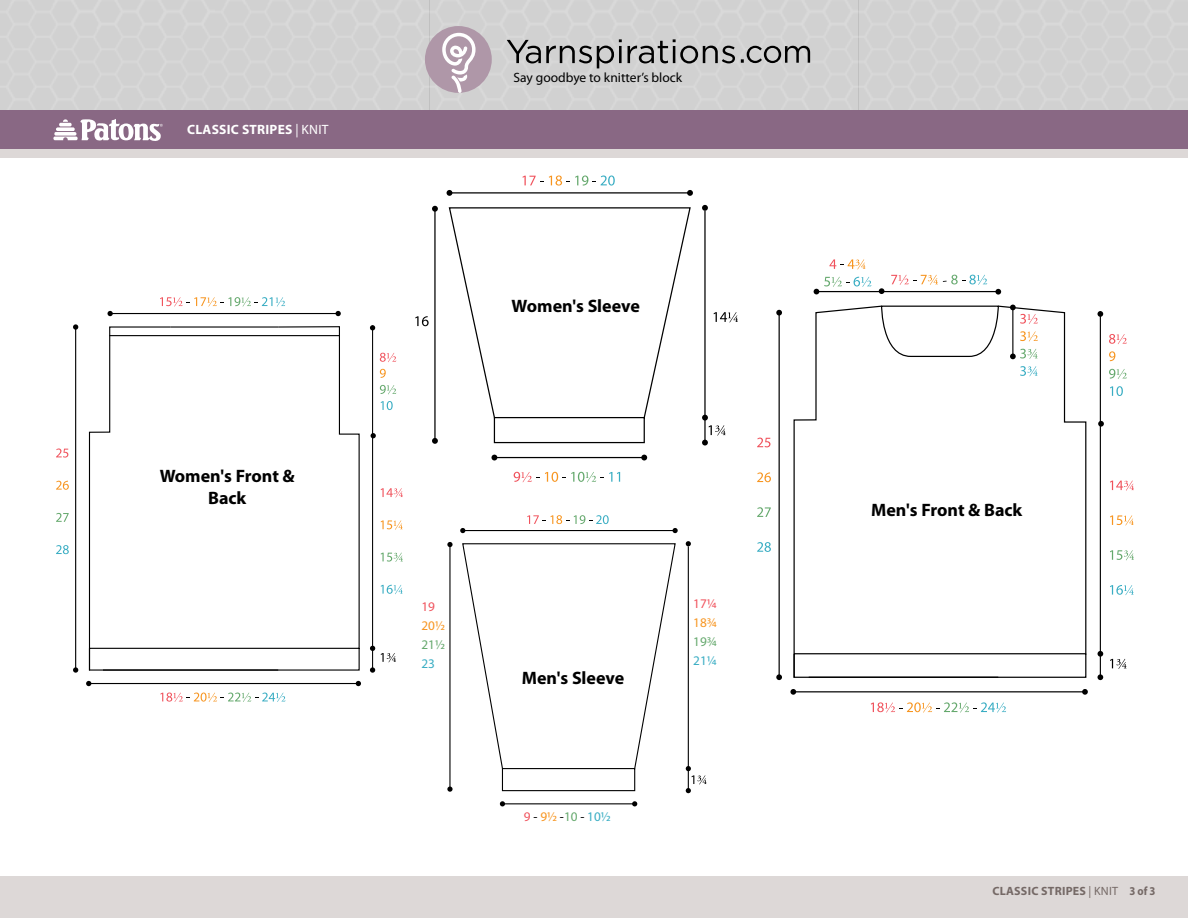
<style>
.page{position:relative;width:1188px;height:918px;background:#fff}
.page>*{position:absolute;margin:0;border:0;box-sizing:border-box;transform-origin:0 0}
.t1{font:700 18px/21.6px "Myriad Pro";color:#000;text-align:center}
.t2{font:13.5px "Myriad Pro";color:#000}
.t3{font:700 13.5px "Myriad Pro";letter-spacing:.02em;color:#fff}
.t4{font:13.2px "Myriad Pro";color:#000}
.t5{font:13.2px "Myriad Pro";color:#f79520}
.t6{font:13.2px "Myriad Pro";color:#64a86c}
.t7{font:13.2px "Myriad Pro";color:#f0525c}
.t8{font:13.2px "Myriad Pro";color:#39adc3}
.t9{font:700 12px "Myriad Pro";letter-spacing:.02em;color:#756966}
.s1{font-weight:400}
.s2{color:#f0525c}
.s3{color:#f79520}
.s4{color:#64a86c}
.s5{color:#39adc3}
</style>
<div class="page">
<div style="left:1px;top:1px;width:1187px;height:110px;background:#d1d1d1"></div>
<div style="left:0;top:111px;width:1188px;height:38px;background:#896884"></div>
<div style="left:425px;top:26px;width:67px;height:67px;background:#af97a8;border-radius:50%"></div>
<svg style="left:442px;top:33px;width:34px;height:60px"></svg>
<svg style="left:53px;top:119px;width:110px;height:22px"></svg>
<div style="left:0;top:149px;width:1187px;height:769px;background:#ddd8d7"></div>
<div style="left:0;top:158px;width:1188px;height:717px;background:#fff"></div>
<svg style="left:507px;top:39px;width:228px;height:29px;background:#a7a7a7"></svg>
<svg style="left:741px;top:46px;width:69px;height:17px"></svg>
<hr style="left:372px;top:326px;width:1px;height:344px;background:#000">
<hr style="left:75px;top:326px;width:1px;height:344px;background:#000">
<hr style="left:110px;top:313px;width:228px;height:1px;background:#000">
<svg style="left:73px;top:324px;width:5px;height:6px"></svg>
<svg style="left:73px;top:667px;width:5px;height:6px"></svg>
<svg style="left:370px;top:667px;width:5px;height:6px"></svg>
<svg style="left:371px;top:433px;width:5px;height:5px"></svg>
<svg style="left:336px;top:311px;width:5px;height:5px"></svg>
<svg style="left:108px;top:311px;width:5px;height:5px"></svg>
<svg style="left:56px;top:449px;width:12px;height:9px"></svg>
<svg style="left:56px;top:481px;width:13px;height:9px"></svg>
<svg style="left:56px;top:513px;width:13px;height:9px"></svg>
<svg style="left:56px;top:545px;width:13px;height:9px"></svg>
<svg style="left:160px;top:693px;width:126px;height:9px"></svg>
<svg style="left:160px;top:297px;width:125px;height:10px"></svg>
<svg style="left:380px;top:353px;width:16px;height:9px"></svg>
<svg style="left:380px;top:369px;width:6px;height:9px"></svg>
<svg style="left:380px;top:385px;width:16px;height:9px"></svg>
<svg style="left:381px;top:401px;width:12px;height:9px"></svg>
<hr style="left:89px;top:683px;width:269px;height:1px;background:#000">
<svg style="left:356px;top:681px;width:5px;height:5px"></svg>
<svg style="left:86px;top:681px;width:5px;height:5px"></svg>
<svg style="left:381px;top:488px;width:22px;height:10px"></svg>
<svg style="left:381px;top:520px;width:22px;height:10px"></svg>
<svg style="left:381px;top:553px;width:22px;height:9px"></svg>
<svg style="left:381px;top:585px;width:22px;height:9px"></svg>
<svg style="left:370px;top:646px;width:5px;height:5px"></svg>
<svg style="left:381px;top:653px;width:15px;height:9px"></svg>
<svg style="left:88px;top:326px;width:272px;height:345px"></svg>
<svg style="left:370px;top:325px;width:5px;height:5px"></svg>
<hr style="left:170px;top:326px;width:108px;height:2px;background:#000">
<hr style="left:109px;top:335px;width:230px;height:1px;background:#000">
<hr style="left:704px;top:211px;width:2px;height:232px;background:#000">
<hr style="left:434px;top:209px;width:2px;height:232px;background:#000">
<hr style="left:449px;top:192px;width:241px;height:2px;background:#000">
<svg style="left:432px;top:206px;width:6px;height:6px"></svg>
<svg style="left:432px;top:438px;width:6px;height:6px"></svg>
<svg style="left:687px;top:190px;width:6px;height:6px"></svg>
<svg style="left:447px;top:190px;width:5px;height:6px"></svg>
<svg style="left:415px;top:316px;width:14px;height:10px"></svg>
<svg style="left:514px;top:472px;width:106px;height:10px"></svg>
<svg style="left:523px;top:176px;width:92px;height:10px"></svg>
<svg style="left:714px;top:312px;width:24px;height:11px"></svg>
<hr style="left:494px;top:457px;width:150px;height:1px;background:#000">
<svg style="left:641px;top:455px;width:6px;height:6px"></svg>
<svg style="left:491px;top:455px;width:6px;height:6px"></svg>
<svg style="left:702px;top:415px;width:24px;height:31px"></svg>
<svg style="left:702px;top:205px;width:6px;height:6px"></svg>
<svg style="left:448px;top:207px;width:243px;height:237px"></svg>
<hr style="left:1100px;top:311px;width:1px;height:366px;background:#000">
<hr style="left:779px;top:312px;width:1px;height:365px;background:#000">
<hr style="left:816px;top:291px;width:182px;height:1px;background:#000">
<svg style="left:776px;top:310px;width:6px;height:6px"></svg>
<svg style="left:776px;top:674px;width:6px;height:6px"></svg>
<svg style="left:1098px;top:674px;width:5px;height:6px"></svg>
<svg style="left:1098px;top:421px;width:6px;height:6px"></svg>
<svg style="left:995px;top:289px;width:6px;height:6px"></svg>
<svg style="left:879px;top:288px;width:5px;height:6px"></svg>
<svg style="left:757px;top:438px;width:13px;height:9px"></svg>
<svg style="left:757px;top:472px;width:14px;height:10px"></svg>
<svg style="left:757px;top:507px;width:14px;height:10px"></svg>
<svg style="left:757px;top:542px;width:14px;height:10px"></svg>
<svg style="left:871px;top:702px;width:135px;height:11px"></svg>
<svg style="left:891px;top:275px;width:96px;height:10px"></svg>
<svg style="left:829px;top:259px;width:36px;height:10px"></svg>
<svg style="left:814px;top:277px;width:57px;height:17px"></svg>
<svg style="left:1109px;top:334px;width:18px;height:10px"></svg>
<svg style="left:1109px;top:351px;width:6px;height:10px"></svg>
<svg style="left:1109px;top:369px;width:18px;height:10px"></svg>
<svg style="left:1110px;top:386px;width:13px;height:10px"></svg>
<hr style="left:793px;top:691px;width:292px;height:1px;background:#000">
<svg style="left:1082px;top:689px;width:6px;height:6px"></svg>
<svg style="left:790px;top:689px;width:6px;height:6px"></svg>
<svg style="left:1110px;top:481px;width:24px;height:10px"></svg>
<svg style="left:1110px;top:515px;width:24px;height:11px"></svg>
<svg style="left:1110px;top:550px;width:24px;height:10px"></svg>
<svg style="left:1110px;top:585px;width:24px;height:10px"></svg>
<svg style="left:1098px;top:651px;width:5px;height:6px"></svg>
<svg style="left:1110px;top:659px;width:17px;height:10px"></svg>
<svg style="left:793px;top:305px;width:294px;height:373px"></svg>
<svg style="left:1098px;top:311px;width:5px;height:6px"></svg>
<svg style="left:1010px;top:305px;width:28px;height:19px"></svg>
<svg style="left:1010px;top:349px;width:28px;height:10px"></svg>
<svg style="left:880px;top:306px;width:120px;height:52px"></svg>
<hr style="left:1012px;top:307px;width:1px;height:49px;background:#000">
<hr style="left:688px;top:546px;width:1px;height:245px;background:#000">
<hr style="left:449px;top:545px;width:2px;height:244px;background:#000">
<hr style="left:463px;top:530px;width:212px;height:1px;background:#000">
<svg style="left:447px;top:542px;width:6px;height:5px"></svg>
<svg style="left:447px;top:787px;width:6px;height:5px"></svg>
<svg style="left:673px;top:528px;width:5px;height:5px"></svg>
<svg style="left:460px;top:528px;width:5px;height:5px"></svg>
<svg style="left:527px;top:515px;width:82px;height:9px"></svg>
<hr style="left:502px;top:803px;width:133px;height:1px;background:#000">
<svg style="left:632px;top:801px;width:5px;height:5px"></svg>
<svg style="left:500px;top:801px;width:5px;height:5px"></svg>
<svg style="left:686px;top:766px;width:21px;height:27px"></svg>
<svg style="left:686px;top:541px;width:5px;height:5px"></svg>
<svg style="left:462px;top:543px;width:214px;height:249px"></svg>
<p class="t3" style="left:187px;top:120px;width:143px">CLASSIC STRIPES <span class="s1">| KNIT</span></p>
<p class="t1" style="left:160px;top:465px;width:137px">Women's Front &amp;<br>Back</p>
<p class="t2" style="left:513px;top:69px;width:170px">Say goodbye to knitter’s block</p>
<p class="t1" style="left:512px;top:295px;width:130px">Women's Sleeve</p>
<p class="t7" style="left:422px;top:598px;width:15px">19</p>
<p class="t5" style="left:422px;top:617px;width:25px">20½</p>
<p class="t6" style="left:422px;top:636px;width:25px">21½</p>
<p class="t8" style="left:422px;top:655px;width:15px">23</p>
<p class="t1" style="left:522px;top:666px;width:104px">Men's Sleeve</p>
<p class="t4" style="left:524px;top:809px;width:88px"><span class="s2">9</span> - <span class="s3">9½</span> -<span class="s4">10</span> - <span class="s5">10½</span></p>
<p class="t7" style="left:693px;top:595px;width:25px">17¼</p>
<p class="t5" style="left:693px;top:614px;width:25px">18¾</p>
<p class="t6" style="left:693px;top:633px;width:25px">19¾</p>
<p class="t8" style="left:693px;top:652px;width:25px">21¼</p>
<p class="t1" style="left:871px;top:498px;width:153px">Men's Front &amp; Back</p>
<p class="t9" style="left:992px;top:883px;width:165px">CLASSIC STRIPES <span class="s1">| KNIT</span> 3 of 3</p>
</div>
